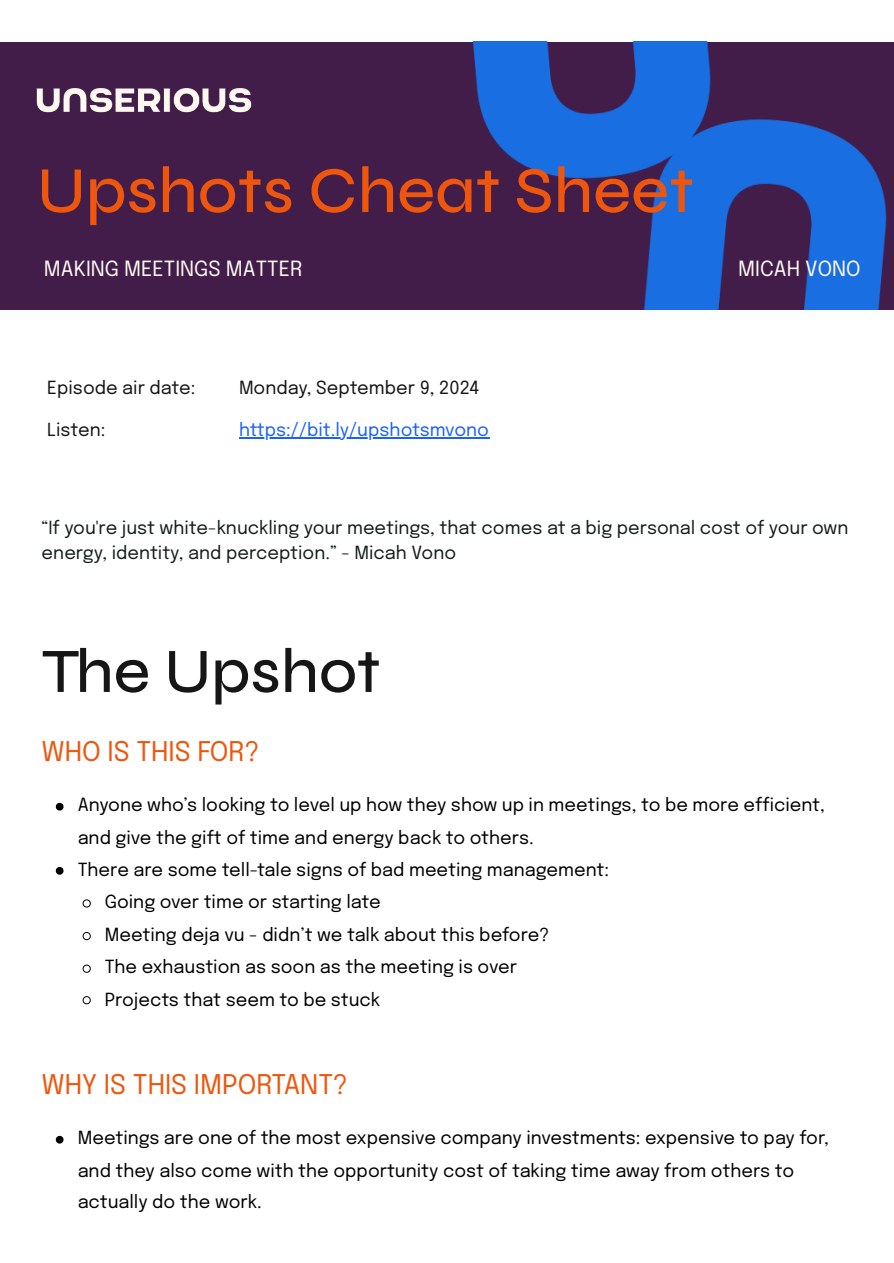
<style>
.page{position:relative;width:894px;height:1263px;background:#fff}
.page>*{position:absolute;margin:0;border:0;box-sizing:border-box;transform-origin:0 0}
.t1{font:500 65.55px "Syne";color:#ef560d}
.t2{font:500 63px "Syne";color:#161617}
.t3{font:27px "Epilogue";color:#ef560d}
.t4{font:20.85px "Epilogue";color:#fff8f1}
.t5{font:18px/32.1px "Epilogue";color:#000}
.t6{font:18px/24.8px "Epilogue";color:#151e1b}
.t7{font:18px "Epilogue";color:#161617}
.t8{font:18px "Epilogue";color:#1a62ff}
</style>
<div class="page">
<div style="left:0;top:42px;width:893px;height:267px;background:#421d49"></div>
<img style="left:37px;top:88px;width:215px;height:25px">
<img style="left:473px;top:42px;width:414px;height:267px">
<hr style="left:239px;top:437px;width:250px;height:1px;background:#1a62ff">
<svg style="left:56px;top:803px;width:7px;height:7px"></svg>
<svg style="left:56px;top:867px;width:7px;height:8px"></svg>
<svg style="left:82px;top:899px;width:9px;height:9px"></svg>
<svg style="left:82px;top:932px;width:9px;height:8px"></svg>
<svg style="left:82px;top:964px;width:9px;height:9px"></svg>
<svg style="left:82px;top:996px;width:9px;height:8px"></svg>
<svg style="left:56px;top:1136px;width:7px;height:7px"></svg>
<p class="t1" style="left:37px;top:151px;width:658px">Upshots Cheat Sheet</p>
<p class="t4" style="left:44px;top:259px;width:260px">MAKING MEETINGS MATTER</p>
<p class="t4" style="left:738px;top:259px;width:124px">MICAH VONO</p>
<p class="t7" style="left:47px;top:380px;width:149px">Episode air date:</p>
<p class="t7" style="left:239px;top:380px;width:242px">Monday, September 9, 2024</p>
<p class="t7" style="left:47px;top:422px;width:60px">Listen:</p>
<p class="t8" style="left:239px;top:422px;width:251px">https://bit.ly/upshotsmvono</p>
<p class="t6" style="left:42px;top:517px;width:808px">“If you're just white-knuckling your meetings, that comes at a big personal cost of your own energy, identity, and perception.” - Micah Vono</p>
<h1 class="t2" style="left:42px;top:634px;width:340px">The Upshot</h1>
<h2 class="t3" style="left:42px;top:739px;width:219px">WHO IS THIS FOR?</h2>
<p class="t5" style="left:78px;top:790px;width:748px;line-height:32.7px">Anyone who’s looking to level up how they show up in meetings, to be more efficient, and give the gift of time and energy back to others.</p>
<p class="t5" style="left:78px;top:855px;width:532px">There are some tell-tale signs of bad meeting management:</p>
<p class="t5" style="left:105px;top:887px;width:277px">Going over time or starting late</p>
<p class="t5" style="left:105px;top:919px;width:446px">Meeting deja vu - didn’t we talk about this before?</p>
<p class="t5" style="left:105px;top:952px;width:413px">The exhaustion as soon as the meeting is over</p>
<p class="t5" style="left:105px;top:985px;width:277px">Projects that seem to be stuck</p>
<h2 class="t3" style="left:42px;top:1072px;width:308px">WHY IS THIS IMPORTANT?</h2>
<p class="t5" style="left:78px;top:1123px;width:752px">Meetings are one of the most expensive company investments: expensive to pay for, and they also come with the opportunity cost of taking time away from others to actually do the work.</p>
</div>
